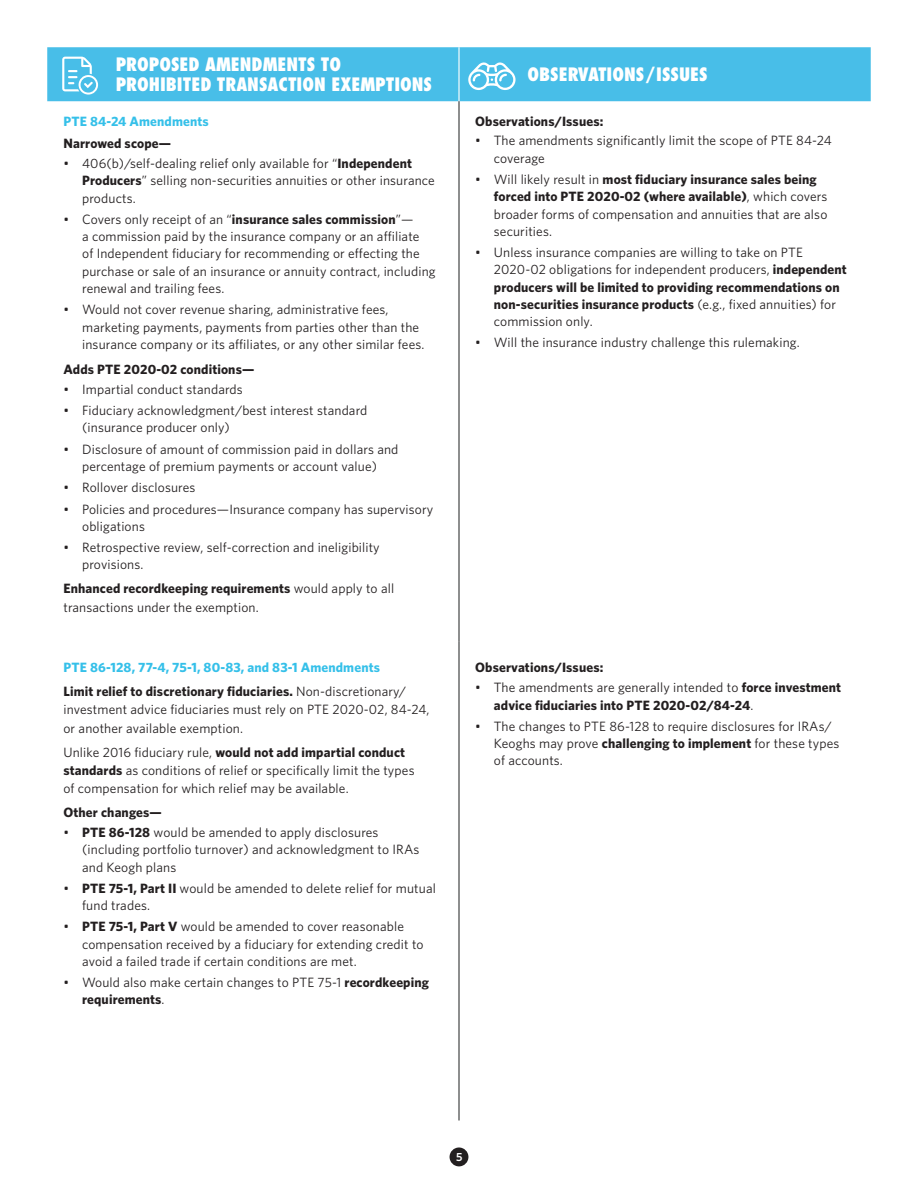
<style>
.page{position:relative;width:918px;height:1188px;background:#fff}
.page>*{position:absolute;margin:0;border:0;box-sizing:border-box;transform-origin:0 0}
.t1{font:800 condensed 18px/19.5px "Futura Std";color:#fff}
.Table_text_-_Body{font:13.5px/17.2px "Whitney";letter-spacing:.01em;color:#231f20}
.Table_text_-_Body-2{font:700 13.5px/17.2px "Whitney";letter-spacing:.01em;color:#231f20}
.Table_text_-_Body-3{font:700 13.5px "Whitney";letter-spacing:.01em;color:#35c0e9}
.page_header-LEFT{font:600 11.85px "Whitney";color:#fff}
.s1{font-weight:700}
.s2{font-weight:400}
</style>
<div class="page">
<div style="left:47px;top:47px;width:824px;height:54px;background:#48bee8"></div>
<hr style="left:458px;top:47px;width:2px;height:54px;background:#fff">
<hr style="left:459px;top:101px;width:1px;height:540px;background:#1d1e1f">
<hr style="left:459px;top:641px;width:1px;height:479px;background:#1d1e1f">
<svg style="left:62px;top:57px;width:36px;height:38px"></svg>
<svg style="left:468px;top:62px;width:48px;height:28px"></svg>
<div style="left:450px;top:1148px;width:18px;height:18px;background:#231f20;border-radius:50%"></div>
<p class="t1" style="left:116px;top:55px;width:318px">PROPOSED AMENDMENTS TO<br>PROHIBITED TRANSACTION EXEMPTIONS</p>
<p class="t1" style="left:528px;top:64px;width:182px">OBSERVATIONS/ISSUES</p>
<p class="Table_text_-_Body-3" style="left:63px;top:112px;width:147px">PTE 84-24 Amendments</p>
<p class="Table_text_-_Body-2" style="left:63px;top:135px;width:109px">Narrowed scope—</p>
<p class="Table_text_-_Body" style="left:82px;top:155px;width:354px;text-indent:-19px">• 406(b)/self-dealing relief only available for “<span class="s1">Independent<br>Producers</span>” selling non-securities annuities or other insurance products.</p>
<p class="Table_text_-_Body" style="left:82px;top:210px;width:355px;text-indent:-19px">• Covers only receipt of an “<span class="s1">insurance sales commission</span>”—<br>a commission paid by the insurance company or an affiliate<br>of Independent fiduciary for recommending or effecting the purchase or sale of an insurance or annuity contract, including renewal and trailing fees.</p>
<p class="Table_text_-_Body" style="left:82px;top:301px;width:344px;text-indent:-19px">• Would not cover revenue sharing, administrative fees, marketing payments, payments from parties other than the insurance company or its affiliates, or any other similar fees.</p>
<p class="Table_text_-_Body-2" style="left:63px;top:360px;width:192px">Adds PTE 2020-02 conditions—</p>
<p class="Table_text_-_Body" style="left:63px;top:380px;width:181px">• Impartial conduct standards</p>
<p class="Table_text_-_Body" style="left:82px;top:401px;width:287px;text-indent:-19px">• Fiduciary acknowledgment/best interest standard (insurance producer only)</p>
<p class="Table_text_-_Body" style="left:63px;top:440px;width:337px;text-align:center">• Disclosure of amount of commission paid in dollars and percentage of premium payments or account value)</p>
<p class="Table_text_-_Body" style="left:63px;top:479px;width:134px">• Rollover disclosures</p>
<p class="Table_text_-_Body" style="left:82px;top:500px;width:353px;text-indent:-19px">• Policies and procedures—Insurance company has supervisory obligations</p>
<p class="Table_text_-_Body" style="left:82px;top:538px;width:299px;text-indent:-19px">• Retrospective review, self-correction and ineligibility provisions.</p>
<p class="Table_text_-_Body" style="left:63px;top:579px;width:332px;line-height:18.3px"><span class="s1">Enhanced recordkeeping requirements</span> would apply to all transactions under the exemption.</p>
<p class="Table_text_-_Body-2" style="left:475px;top:112px;width:130px">Observations/Issues:</p>
<p class="Table_text_-_Body" style="left:494px;top:132px;width:339px;text-indent:-19px">• The amendments significantly limit the scope of PTE 84-24 coverage</p>
<p class="Table_text_-_Body" style="left:494px;top:170px;width:335px;text-indent:-19px">• Will likely result in <span class="s1">most fiduciary insurance sales being forced into PTE 2020-02 (where available)</span>, which covers broader forms of compensation and annuities that are also securities.</p>
<p class="Table_text_-_Body" style="left:494px;top:243px;width:354px;text-indent:-19px">• Unless insurance companies are willing to take on PTE 2020-02 obligations for independent producers, <span class="s1">independent producers will be limited to providing recommendations on non-securities insurance products</span> (e.g., fixed annuities) for commission only.</p>
<p class="Table_text_-_Body" style="left:475px;top:334px;width:326px">• Will the insurance industry challenge this rulemaking.</p>
<p class="Table_text_-_Body-3" style="left:63px;top:659px;width:318px">PTE 86-128, 77-4, 75-1, 80-83, and 83-1 Amendments</p>
<p class="Table_text_-_Body" style="left:63px;top:682px;width:368px;line-height:18.3px"><span class="s1">Limit relief to discretionary fiduciaries.</span> Non-discretionary/ investment advice fiduciaries must rely on PTE 2020-02, 84-24, or another available exemption.</p>
<p class="Table_text_-_Body" style="left:63px;top:742px;width:353px;line-height:18.3px">Unlike 2016 fiduciary rule, <span class="s1">would not add impartial conduct standards</span> as conditions of relief or specifically limit the types of compensation for which relief may be available.</p>
<p class="Table_text_-_Body-2" style="left:63px;top:803px;width:100px">Other changes—</p>
<p class="Table_text_-_Body" style="left:82px;top:823px;width:339px;text-indent:-19px">• <span class="s1">PTE 86-128</span> would be amended to apply disclosures (including portfolio turnover) and acknowledgment to IRAs and Keogh plans</p>
<p class="Table_text_-_Body" style="left:82px;top:879px;width:355px;text-indent:-19px">• <span class="s1">PTE 75-1, Part II</span> would be amended to delete relief for mutual fund trades.</p>
<p class="Table_text_-_Body" style="left:82px;top:918px;width:343px;text-indent:-19px">• <span class="s1">PTE 75-1, Part V</span> would be amended to cover reasonable compensation received by a fiduciary for extending credit to avoid a failed trade if certain conditions are met.</p>
<p class="Table_text_-_Body" style="left:82px;top:974px;width:348px;text-indent:-19px">• Would also make certain changes to PTE 75-1 <span class="s1">recordkeeping requirements</span>.</p>
<p class="Table_text_-_Body-2" style="left:475px;top:659px;width:130px">Observations/Issues:</p>
<p class="Table_text_-_Body-2" style="left:494px;top:679px;width:349px;text-indent:-19px"><span class="s2">• The amendments are generally intended to</span> force investment advice fiduciaries into PTE 2020-02/84-24<span class="s2">.</span></p>
<p class="Table_text_-_Body" style="left:494px;top:717px;width:347px;text-indent:-19px">• The changes to PTE 86-128 to require disclosures for IRAs/<br>Keoghs may prove <span class="s1">challenging to implement</span> for these types of accounts.</p>
<p class="page_header-LEFT" style="left:456px;top:1149px;width:8px">5</p>
</div>
